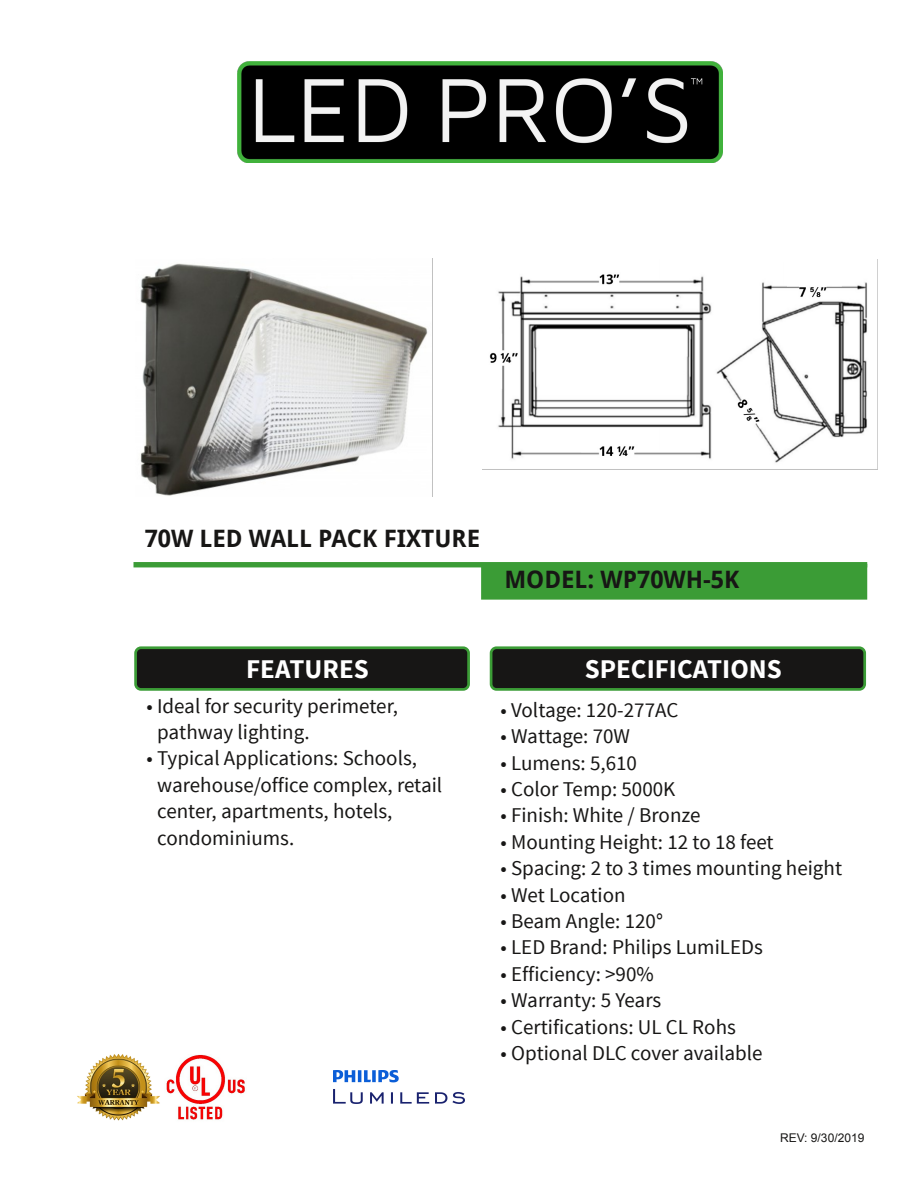
<style>
.page{position:relative;width:918px;height:1188px;background:#fff}
.page>*{position:absolute;margin:0;border:0;box-sizing:border-box;transform-origin:0 0}
.t1{font:700 27px "Source Sans Pro";color:#fff}
.t2{font:700 24px "Droid Sans";color:#171615}
.t3{font:21px/26.4px "Source Sans Pro";color:#171615}
.t4{font:12px "Arial";color:#171615}
</style>
<div class="page">
<div style="left:136px;top:648px;width:333px;height:41px;background:#171615;border-radius:5px"></div>
<div style="left:134px;top:646px;width:336px;height:45px;border:3px solid #3b9c36;border-radius:5px"></div>
<div style="left:491px;top:648px;width:374px;height:41px;background:#171615;border-radius:5px"></div>
<div style="left:490px;top:646px;width:376px;height:45px;border:3px solid #3b9c36;border-radius:5px"></div>
<img style="left:140px;top:263px;width:288px;height:233px">
<img style="left:489px;top:259px;width:389px;height:210px">
<div style="left:134px;top:562px;width:733px;height:5px;background:#3b9c36"></div>
<div style="left:482px;top:565px;width:384px;height:34px;background:#3b9c36"></div>
<div style="left:481px;top:564px;width:386px;height:36px;border:2px solid #3b9c36"></div>
<img style="left:77px;top:1054px;width:83px;height:66px">
<img style="left:333px;top:1070px;width:132px;height:33px">
<img style="left:166px;top:1054px;width:79px;height:66px">
<img style="left:237px;top:62px;width:486px;height:100px">
<p class="t2" style="left:145px;top:525px;width:337px">70W LED WALL PACK FIXTURE</p>
<p class="t2" style="left:504px;top:566px;width:237px">MODEL: WP70WH-5K</p>
<p class="t1" style="left:246px;top:651px;width:124px">FEATURES</p>
<p class="t1" style="left:585px;top:651px;width:198px">SPECIFICATIONS</p>
<p class="t3" style="left:157px;top:692px;width:242px;text-indent:-11px">• Ideal for security perimeter, pathway lighting.</p>
<p class="t3" style="left:157px;top:745px;width:287px;text-indent:-11px">• Typical Applications: Schools, warehouse/office complex, retail center, apartments, hotels, condominiums.</p>
<p class="t3" style="left:500px;top:696px;width:179px">• Voltage: 120-277AC</p>
<p class="t3" style="left:500px;top:723px;width:131px">• Wattage: 70W</p>
<p class="t3" style="left:500px;top:749px;width:138px">• Lumens: 5,610</p>
<p class="t3" style="left:500px;top:775px;width:176px">• Color Temp: 5000K</p>
<p class="t3" style="left:500px;top:802px;width:202px">• Finish: White / Bronze</p>
<p class="t3" style="left:500px;top:828px;width:275px">• Mounting Height: 12 to 18 feet</p>
<p class="t3" style="left:500px;top:855px;width:343px">• Spacing: 2 to 3 times mounting height</p>
<p class="t3" style="left:500px;top:881px;width:127px">• Wet Location</p>
<p class="t3" style="left:500px;top:907px;width:164px">• Beam Angle: 120°</p>
<p class="t3" style="left:500px;top:934px;width:264px">• LED Brand: Philips LumiLEDs</p>
<p class="t3" style="left:500px;top:960px;width:155px">• Efficiency: &gt;90%</p>
<p class="t3" style="left:500px;top:987px;width:162px">• Warranty: 5 Years</p>
<p class="t3" style="left:500px;top:1013px;width:237px">• Certifications: UL CL Rohs</p>
<p class="t3" style="left:500px;top:1039px;width:264px">• Optional DLC cover available</p>
<p class="t4" style="left:780px;top:1132px;width:86px">REV: 9/30/2019</p>
</div>
